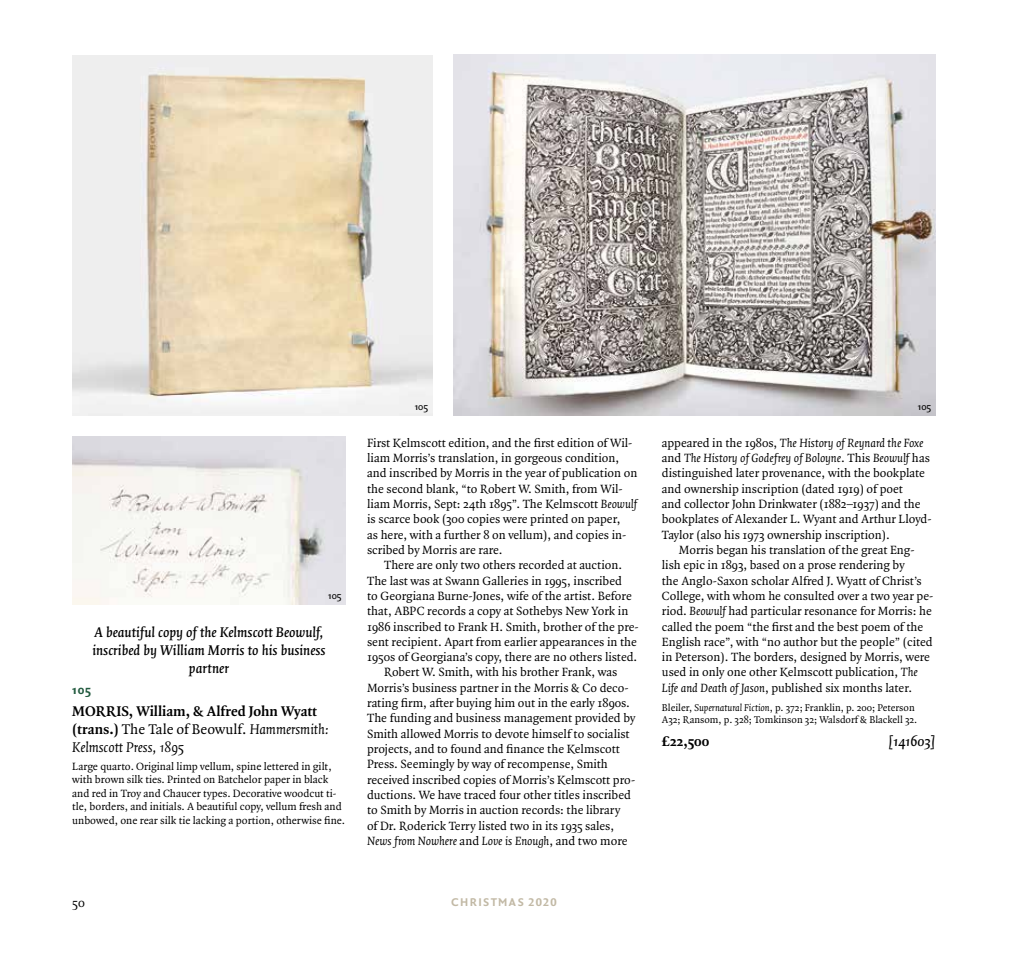
<style>
.page{position:relative;width:1029px;height:953px;background:#fff}
.page>*{position:absolute;margin:0;border:0;box-sizing:border-box;transform-origin:0 0}
.t1{font:700 15px/18px "Quadraat Pro";color:#000}
.t2{font:italic 600 15px/18px "Quadraat Pro";color:#000;text-align:center}
.t3{font:13.5px "Quadraat Sans OT Bld";color:#235b40}
.t4{font:13.5px "Quadraat Pro";color:#000}
.t5{font:12.75px/15.3px "Quadraat Pro";color:#000}
.t6{font:italic 12.75px "Quadraat Pro";letter-spacing:-.01em;color:#000}
.t7{font:12px "Quadraat Sans OT Bld";letter-spacing:.11em;color:#c2b9a5}
.t8{font:11.25px/13.5px "Quadraat Pro";color:#000}
.t9{font:10.5px/12.6px "Quadraat Pro";color:#000}
.t10{font:10.5px "Quadraat Sans OT";color:#000}
.s1{font-weight:400}
.s2{font-weight:400;font-style:italic}
.s3{font-style:italic}
.s4{font-style:normal}
</style>
<div class="page">
<img style="left:454px;top:54px;width:481px;height:361px">
<img style="left:72px;top:56px;width:360px;height:359px">
<img style="left:72px;top:437px;width:274px;height:167px">
<p class="t10" style="left:328px;top:588px;width:15px">105</p>
<p class="t2" style="left:92px;top:623px;width:235px">A beautiful copy of the Kelmscott Beowulf, inscribed by William Morris to his business partner</p>
<p class="t3" style="left:72px;top:680px;width:20px">105</p>
<p class="t1" style="left:72px;top:702px;width:258px">MORRIS, William, &amp; Alfred John Wyatt (trans.) <span class="s1">The Tale of Beowulf.</span> <span class="s2">Hammersmith:<br>Kelmscott Press, 1895</span></p>
<p class="t8" style="left:72px;top:759px;width:274px">Large quarto. Original limp vellum, spine lettered in gilt, with brown silk ties. Printed on Batchelor paper in black and red in Troy and Chaucer types. Decorative woodcut ti&shy;tle, borders, and initials. A beautiful copy, vellum fresh and unbowed, one rear silk tie lacking a portion, otherwise fine.</p>
<p class="t10" style="left:415px;top:399px;width:15px">105</p>
<p class="t10" style="left:918px;top:399px;width:15px">105</p>
<p class="t5" style="left:367px;top:435px;width:272px">First Kelmscott edition, and the first edition of Wil&shy;liam Morris’s translation, in gorgeous condition, and inscribed by Morris in the year of publication on the second blank, “to Robert W. Smith, from Wil&shy;liam Morris, Sept: 24th 1895”. The Kelmscott <span class="s3">Beowulf </span>is scarce book (300 copies were printed on paper,<br>as here, with a further 8 on vellum), and copies in&shy;scribed by Morris are rare.</p>
<p class="t5" style="left:384px;top:557px;width:240px">There are only two others recorded at auction.</p>
<p class="t5" style="left:367px;top:572px;width:256px">The last was at Swann Galleries in 1995, inscribed</p>
<p class="t5" style="left:367px;top:588px;width:266px">to Georgiana Burne-Jones, wife of the artist. Before</p>
<p class="t5" style="left:367px;top:603px;width:263px">that, ABPC records a copy at Sothebys New York in</p>
<p class="t5" style="left:367px;top:618px;width:273px">1986 inscribed to Frank H. Smith, brother of the pre-</p>
<p class="t5" style="left:367px;top:634px;width:271px">sent recipient. Apart from earlier appearances in the</p>
<p class="t5" style="left:367px;top:649px;width:272px">1950s of Georgiana’s copy, there are no others listed.</p>
<p class="t5" style="left:384px;top:664px;width:235px">Robert W. Smith, with his brother Frank, was</p>
<p class="t5" style="left:367px;top:679px;width:263px">Morris’s business partner in the Morris &amp; Co deco-</p>
<p class="t5" style="left:367px;top:695px;width:264px">rating firm, after buying him out in the early 1890s.</p>
<p class="t5" style="left:367px;top:710px;width:270px">The funding and business management provided by</p>
<p class="t5" style="left:367px;top:725px;width:264px">Smith allowed Morris to devote himself to socialist</p>
<p class="t5" style="left:367px;top:741px;width:254px">projects, and to found and finance the Kelmscott</p>
<p class="t5" style="left:367px;top:756px;width:242px">Press. Seemingly by way of recompense, Smith</p>
<p class="t5" style="left:367px;top:771px;width:270px">received inscribed copies of Morris’s Kelmscott pro-</p>
<p class="t5" style="left:367px;top:787px;width:265px">ductions. We have traced four other titles inscribed</p>
<p class="t5" style="left:367px;top:802px;width:255px">to Smith by Morris in auction records: the library</p>
<p class="t5" style="left:367px;top:817px;width:248px">of Dr. Roderick Terry listed two in its 1935 sales,</p>
<p class="t6" style="left:367px;top:832px;width:262px">News from Nowhere <span class="s4">and</span> Love is Enough<span class="s4">, and two more</span></p>
<p class="t5" style="left:662px;top:435px;width:271px">appeared in the 1980s, <span class="s3">The History of Reynard the Foxe </span>and <span class="s3">The History of Godefrey of Boloyne</span>. This <span class="s3">Beowulf</span> has distinguished later provenance, with the bookplate and ownership inscription (dated 1919) of poet<br>and collector John Drinkwater (1882–1937) and the bookplates of Alexander L. Wyant and Arthur Lloyd-Taylor (also his 1973 ownership inscription).</p>
<p class="t5" style="left:662px;top:542px;width:273px;text-indent:17px">Morris began his translation of the great Eng&shy;lish epic in 1893, based on a prose rendering by<br>the Anglo-Saxon scholar Alfred J. Wyatt of Christ’s College, with whom he consulted over a two year pe&shy;riod. <span class="s3">Beowulf</span> had particular resonance for Morris: he called the poem “the first and the best poem of the English race”, with “no author but the people” (cited in Peterson). The borders, designed by Morris, were used in only one other Kelmscott publication, <span class="s3">The Life and Death of Jason</span>, published six months later.</p>
<p class="t9" style="left:662px;top:701px;width:257px">Bleiler, <span class="s3">Supernatural Fiction</span>, p. 372; Franklin, p. 200; Peterson<br>A32; Ransom, p. 328; Tomkinson 32; Walsdorf &amp; Blackell 32.</p>
<p class="t1" style="left:662px;top:731px;width:49px">£22,500</p>
<p class="t2" style="left:889px;top:731px;width:48px">[141603]</p>
<p class="t4" style="left:72px;top:893px;width:14px">50</p>
<p class="t7" style="left:451px;top:894px;width:107px">CHRISTMAS 2020</p>
</div>
